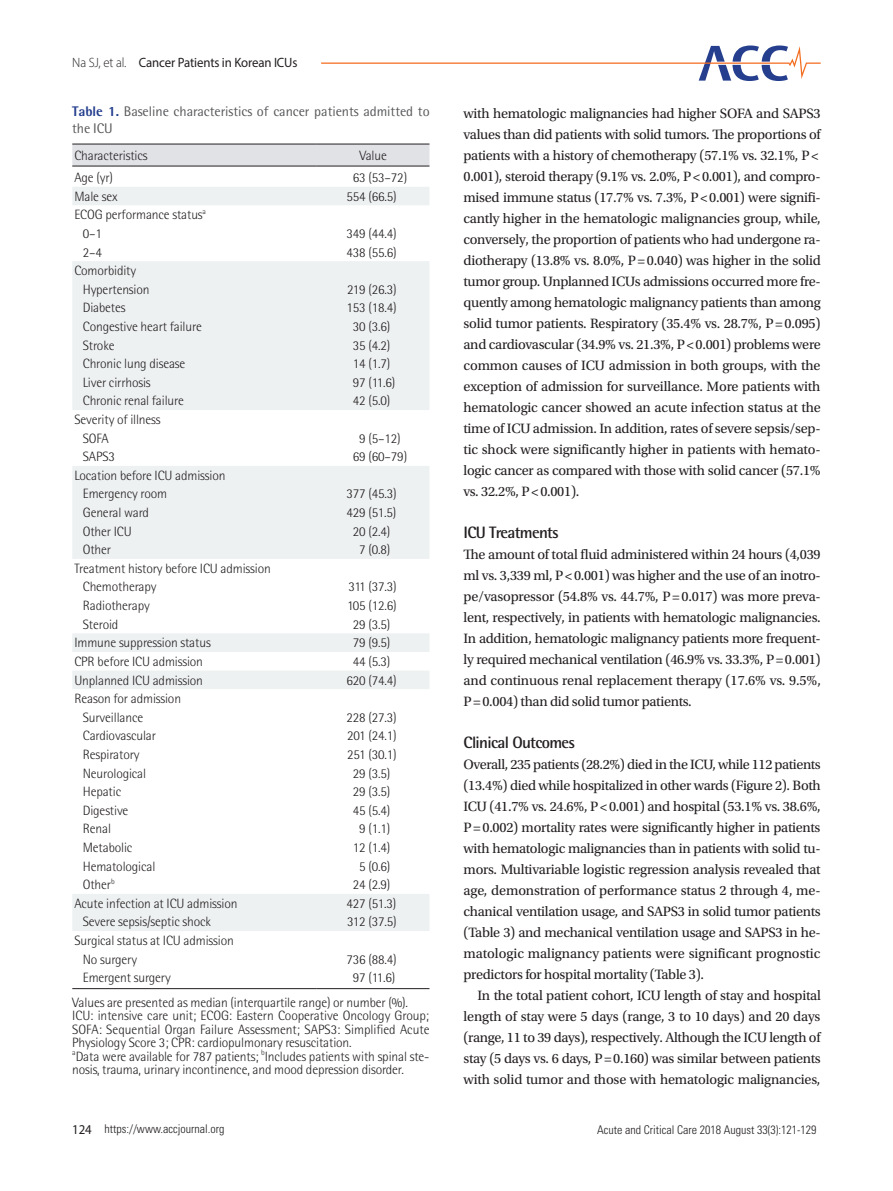
<style>
.page{position:relative;width:893px;height:1191px;background:#fff}
.page>*{position:absolute;margin:0;border:0;box-sizing:border-box;transform-origin:0 0}
.중제목{font:700 16.5px "Rotis Semi Sans Std";letter-spacing:-.04em;color:#231f20}
.본문{font:14.25px/21px "Utopia Std";letter-spacing:-.02em;color:#231f20;text-align:justify}
.표_그림_제목{font:13.95px/16.8px "Rotis Semi Sans Std";letter-spacing:-.005em;color:#57585a}
.표본문{font:300 13.5px/13.5px "Rotis Semi Sans Std";letter-spacing:-.01em;color:#231f20;text-align:justify}
.t1{font:13.5px "Myriad Pro";letter-spacing:-.01em;color:#231f20;scale:.95 1}
.t2{font:300 condensed 12px "Univers LT Std";color:#231f20}
.s1{font-weight:300}
.s2{font-weight:800;color:#253f8e}
.s3{font-family:"Myriad Pro";font-weight:400;font-stretch:normal;font-size:13.5px}
</style>
<div class="page">
<svg style="left:321px;top:45px;width:500px;height:36px"></svg>
<div style="left:72px;top:145px;width:357px;height:21px;background:#e1e2e6"></div>
<svg style="left:72px;top:187px;width:357px;height:744px"></svg>
<hr style="left:72px;top:144px;width:245px;height:1px;background:#231f20">
<hr style="left:317px;top:144px;width:112px;height:1px;background:#231f20">
<hr style="left:72px;top:166px;width:245px;height:1px;background:#231f20">
<hr style="left:317px;top:166px;width:112px;height:1px;background:#231f20">
<hr style="left:72px;top:988px;width:245px;height:1px;background:#231f20">
<hr style="left:317px;top:988px;width:112px;height:1px;background:#231f20">
<p class="t1" style="left:72px;top:54px;width:239px"><span class="s1">Na SJ, et al.</span> Cancer Patients in Korean ICUs</p>
<p class="표_그림_제목" style="left:72px;top:103px;width:359px"><span class="s2">Table 1.</span> Baseline characteristics of cancer patients admitted to the ICU</p>
<p class="표본문" style="left:74px;top:148px;width:75px">Characteristics</p>
<p class="표본문" style="left:359px;top:148px;width:29px">Value</p>
<p class="표본문" style="left:74px;top:171px;width:40px">Age (yr)</p>
<p class="표본문" style="left:353px;top:171px;width:56px">63 (53–72)</p>
<p class="표본문" style="left:74px;top:189px;width:45px">Male sex</p>
<p class="표본문" style="left:346px;top:189px;width:52px">554 (66.5)</p>
<p class="표본문" style="left:74px;top:208px;width:133px">ECOG performance status<sup>a</sup></p>
<p class="표본문" style="left:83px;top:227px;width:21px">0–1</p>
<p class="표본문" style="left:346px;top:227px;width:52px">349 (44.4)</p>
<p class="표본문" style="left:83px;top:245px;width:21px">2–4</p>
<p class="표본문" style="left:346px;top:245px;width:52px">438 (55.6)</p>
<p class="표본문" style="left:74px;top:264px;width:63px">Comorbidity</p>
<p class="표본문" style="left:83px;top:282px;width:68px">Hypertension</p>
<p class="표본문" style="left:347px;top:282px;width:51px">219 (26.3)</p>
<p class="표본문" style="left:83px;top:301px;width:44px">Diabetes</p>
<p class="표본문" style="left:346px;top:301px;width:52px">153 (18.4)</p>
<p class="표본문" style="left:83px;top:320px;width:121px">Congestive heart failure</p>
<p class="표본문" style="left:353px;top:320px;width:39px">30 (3.6)</p>
<p class="표본문" style="left:83px;top:338px;width:33px">Stroke</p>
<p class="표본문" style="left:353px;top:338px;width:39px">35 (4.2)</p>
<p class="표본문" style="left:83px;top:357px;width:104px">Chronic lung disease</p>
<p class="표본문" style="left:353px;top:357px;width:39px">14 (1.7)</p>
<p class="표본문" style="left:83px;top:375px;width:69px">Liver cirrhosis</p>
<p class="표본문" style="left:353px;top:375px;width:44px">97 (11.6)</p>
<p class="표본문" style="left:83px;top:394px;width:103px">Chronic renal failure</p>
<p class="표본문" style="left:353px;top:394px;width:39px">42 (5.0)</p>
<p class="표본문" style="left:74px;top:413px;width:88px">Severity of illness</p>
<p class="표본문" style="left:83px;top:431px;width:28px">SOFA</p>
<p class="표본문" style="left:359px;top:431px;width:43px">9 (5–12)</p>
<p class="표본문" style="left:83px;top:450px;width:34px">SAPS3</p>
<p class="표본문" style="left:353px;top:450px;width:56px">69 (60–79)</p>
<p class="표본문" style="left:74px;top:468px;width:153px">Location before ICU admission</p>
<p class="표본문" style="left:83px;top:487px;width:86px">Emergency room</p>
<p class="표본문" style="left:346px;top:487px;width:52px">377 (45.3)</p>
<p class="표본문" style="left:83px;top:506px;width:68px">General ward</p>
<p class="표본문" style="left:346px;top:506px;width:51px">429 (51.5)</p>
<p class="표본문" style="left:83px;top:524px;width:51px">Other ICU</p>
<p class="표본문" style="left:353px;top:524px;width:39px">20 (2.4)</p>
<p class="표본문" style="left:83px;top:543px;width:30px">Other</p>
<p class="표본문" style="left:359px;top:543px;width:33px">7 (0.8)</p>
<p class="표본문" style="left:74px;top:561px;width:198px">Treatment history before ICU admission</p>
<p class="표본문" style="left:83px;top:580px;width:75px">Chemotherapy</p>
<p class="표본문" style="left:348px;top:580px;width:50px">311 (37.3)</p>
<p class="표본문" style="left:83px;top:599px;width:68px">Radiotherapy</p>
<p class="표본문" style="left:347px;top:599px;width:51px">105 (12.6)</p>
<p class="표본문" style="left:83px;top:617px;width:37px">Steroid</p>
<p class="표본문" style="left:353px;top:617px;width:39px">29 (3.5)</p>
<p class="표본문" style="left:74px;top:636px;width:138px">Immune suppression status</p>
<p class="표본문" style="left:353px;top:636px;width:39px">79 (9.5)</p>
<p class="표본문" style="left:74px;top:654px;width:130px">CPR before ICU admission</p>
<p class="표본문" style="left:353px;top:654px;width:39px">44 (5.3)</p>
<p class="표본문" style="left:74px;top:673px;width:130px">Unplanned ICU admission</p>
<p class="표본문" style="left:346px;top:673px;width:52px">620 (74.4)</p>
<p class="표본문" style="left:74px;top:692px;width:108px">Reason for admission</p>
<p class="표본문" style="left:83px;top:710px;width:62px">Surveillance</p>
<p class="표본문" style="left:346px;top:710px;width:52px">228 (27.3)</p>
<p class="표본문" style="left:83px;top:729px;width:75px">Cardiovascular</p>
<p class="표본문" style="left:347px;top:729px;width:51px">201 (24.1)</p>
<p class="표본문" style="left:83px;top:747px;width:58px">Respiratory</p>
<p class="표본문" style="left:347px;top:747px;width:51px">251 (30.1)</p>
<p class="표본문" style="left:83px;top:766px;width:65px">Neurological</p>
<p class="표본문" style="left:353px;top:766px;width:39px">29 (3.5)</p>
<p class="표본문" style="left:83px;top:785px;width:40px">Hepatic</p>
<p class="표본문" style="left:353px;top:785px;width:39px">29 (3.5)</p>
<p class="표본문" style="left:83px;top:803px;width:47px">Digestive</p>
<p class="표본문" style="left:353px;top:803px;width:39px">45 (5.4)</p>
<p class="표본문" style="left:83px;top:822px;width:30px">Renal</p>
<p class="표본문" style="left:359px;top:822px;width:33px">9 (1.1)</p>
<p class="표본문" style="left:83px;top:840px;width:51px">Metabolic</p>
<p class="표본문" style="left:353px;top:840px;width:39px">12 (1.4)</p>
<p class="표본문" style="left:83px;top:859px;width:74px">Hematological</p>
<p class="표본문" style="left:359px;top:859px;width:33px">5 (0.6)</p>
<p class="표본문" style="left:83px;top:878px;width:33px">Other<sup>b</sup></p>
<p class="표본문" style="left:353px;top:878px;width:39px">24 (2.9)</p>
<p class="표본문" style="left:74px;top:896px;width:165px">Acute infection at ICU admission</p>
<p class="표본문" style="left:346px;top:896px;width:51px">427 (51.3)</p>
<p class="표본문" style="left:83px;top:915px;width:130px">Severe sepsis/septic shock</p>
<p class="표본문" style="left:347px;top:915px;width:51px">312 (37.5)</p>
<p class="표본문" style="left:74px;top:933px;width:161px">Surgical status at ICU admission</p>
<p class="표본문" style="left:83px;top:952px;width:56px">No surgery</p>
<p class="표본문" style="left:346px;top:952px;width:52px">736 (88.4)</p>
<p class="표본문" style="left:83px;top:971px;width:90px">Emergent surgery</p>
<p class="표본문" style="left:353px;top:971px;width:44px">97 (11.6)</p>
<p class="표본문" style="left:72px;top:995px;width:337px">Values are presented as median (interquartile range) or number (%).</p>
<p class="표본문" style="left:72px;top:1008px;width:359px">ICU: intensive care unit; ECOG: Eastern Cooperative Oncology Group; SOFA: Sequential Organ Failure Assessment; SAPS3: Simplified Acute Physiology Score 3; CPR: cardiopulmonary resuscitation.</p>
<p class="표본문" style="left:72px;top:1049px;width:359px"><sup>a</sup>Data were available for 787 patients; <sup>b</sup>Includes patients with spinal ste&shy;nosis, trauma, urinary incontinence, and mood depression disorder.</p>
<p class="본문" style="left:463px;top:103px;width:359px;text-align:left">with hematologic malignancies had higher SOFA and SAPS3 values than did patients with solid tumors. The proportions of patients with a history of chemotherapy (57.1% vs. 32.1%, P &lt; 0.001), steroid therapy (9.1% vs. 2.0%, P &lt; 0.001), and compro&shy;mised immune status (17.7% vs. 7.3%, P &lt; 0.001) were signifi&shy;cantly higher in the hematologic malignancies group, while, conversely, the proportion of patients who had undergone ra&shy;diotherapy (13.8% vs. 8.0%, P = 0.040) was higher in the solid tumor group. Unplanned ICUs admissions occurred more fre&shy;quently among hematologic malignancy patients than among solid tumor patients. Respiratory (35.4% vs. 28.7%, P = 0.095) and cardiovascular (34.9% vs. 21.3%, P &lt; 0.001) problems were common causes of ICU admission in both groups, with the exception of admission for surveillance. More patients with hematologic cancer showed an acute infection status at the time of ICU admission. In addition, rates of severe sepsis/sep&shy;tic shock were significantly higher in patients with hemato&shy;logic cancer as compared with those with solid cancer (57.1% vs. 32.2%, P &lt; 0.001).</p>
<p class="중제목" style="left:463px;top:522px;width:97px">ICU Treatments</p>
<p class="본문" style="left:463px;top:544px;width:359px">The amount of total fluid administered within 24 hours (4,039 ml vs. 3,339 ml, P &lt; 0.001) was higher and the use of an inotro&shy;pe/vasopressor (54.8% vs. 44.7%, P = 0.017) was more preva&shy;lent, respectively, in patients with hematologic malignancies.<br>In addition, hematologic malignancy patients more frequent&shy;ly required mechanical ventilation (46.9% vs. 33.3%, P = 0.001) and continuous renal replacement therapy (17.6% vs. 9.5%, P = 0.004) than did solid tumor patients.</p>
<p class="중제목" style="left:463px;top:732px;width:113px">Clinical Outcomes</p>
<p class="본문" style="left:463px;top:754px;width:359px">Overall, 235 patients (28.2%) died in the ICU, while 112 patients (13.4%) died while hospitalized in other wards (Figure 2). Both ICU (41.7% vs. 24.6%, P &lt; 0.001) and hospital (53.1% vs. 38.6%, P = 0.002) mortality rates were significantly higher in patients with hematologic malignancies than in patients with solid tu&shy;mors. Multivariable logistic regression analysis revealed that age, demonstration of performance status 2 through 4, me&shy;chanical ventilation usage, and SAPS3 in solid tumor patients (Table 3) and mechanical ventilation usage and SAPS3 in he&shy;matologic malignancy patients were significant prognostic predictors for hospital mortality (Table 3).</p>
<p class="본문" style="left:463px;top:985px;width:359px;text-indent:14px">In the total patient cohort, ICU length of stay and hospital length of stay were 5 days (range, 3 to 10 days) and 20 days (range, 11 to 39 days), respectively. Although the ICU length of stay (5 days vs. 6 days, P = 0.160) was similar between patients with solid tumor and those with hematologic malignancies,</p>
<p class="t2" style="left:72px;top:1121px;width:154px"><span class="s3">124</span> https://www.accjournal.org</p>
<p class="t2" style="left:597px;top:1122px;width:221px">Acute and Critical Care 2018 August 33(3):121-129</p>
</div>
